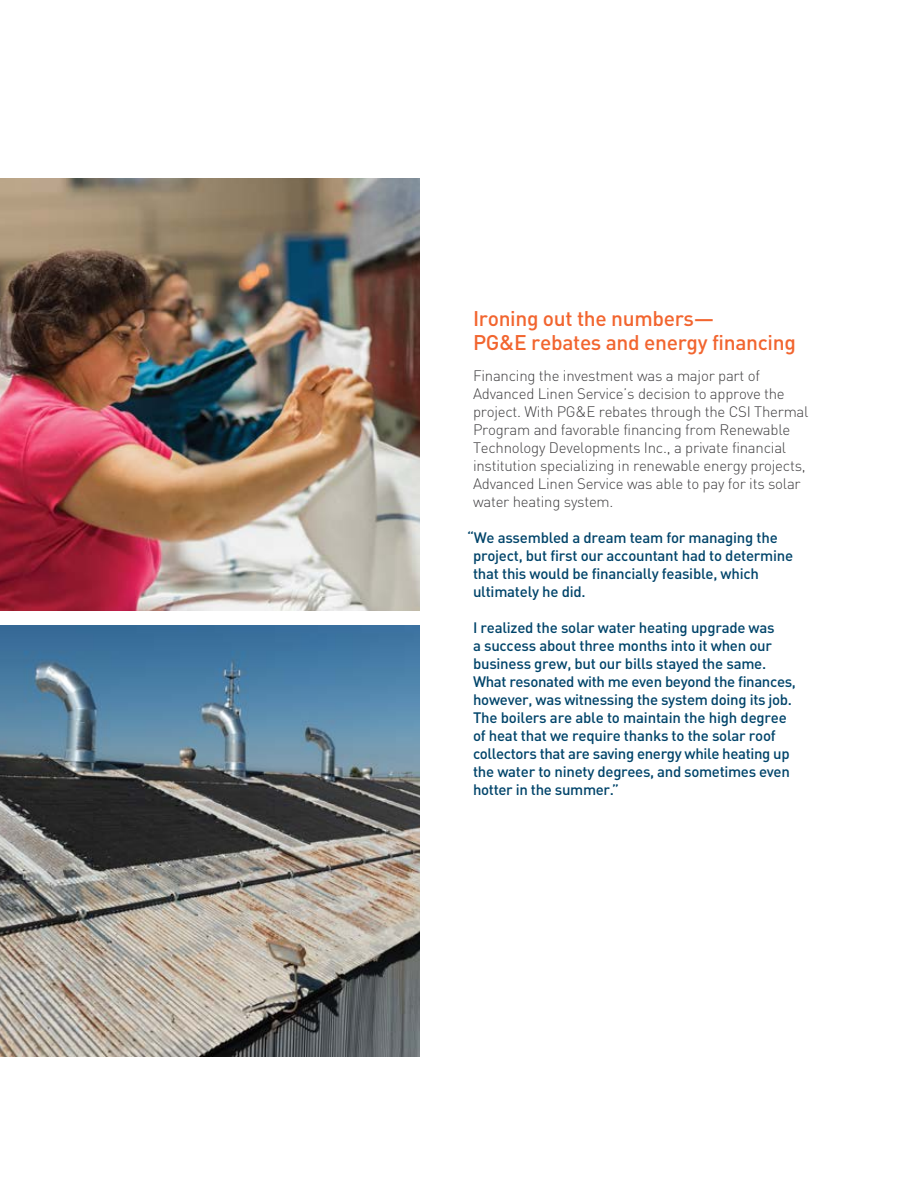
<style>
.page{position:relative;width:918px;height:1188px;background:#fff}
.page>*{position:absolute;margin:0;border:0;box-sizing:border-box;transform-origin:0 0}
.t1{font:500 21px/24px "DIN";letter-spacing:-.015em;color:#f2652f}
.t2{font:500 15px/18px "DIN";letter-spacing:-.015em;color:#00446a}
.t3{font:300 15px/18px "DIN Pro";letter-spacing:-.015em;color:#414042}
</style>
<div class="page">
<img style="left:0;top:179px;width:420px;height:432px">
<img style="left:0;top:626px;width:420px;height:431px">
<h2 class="t1" style="left:473px;top:305px;width:324px">Ironing out the numbers—<br>PG&amp;E rebates and energy financing</h2>
<p class="t3" style="left:473px;top:365px;width:337px">Financing the investment was a major part of Advanced Linen Service’s decision to approve the project. With PG&amp;E rebates through the CSI Thermal Program and favorable financing from Renewable Technology Developments Inc., a private financial institution specializing in renewable energy projects, Advanced Linen Service was able to pay for its solar water heating system.</p>
<p class="t2" style="left:473px;top:528px;width:322px;text-indent:-6px">“We assembled a dream team for managing the project, but first our accountant had to determine that this would be financially feasible, which ultimately he did.</p>
<p class="t2" style="left:473px;top:618px;width:324px">I realized the solar water heating upgrade was<br>a success about three months into it when our business grew, but our bills stayed the same.<br>What resonated with me even beyond the finances, however, was witnessing the system doing its job.<br>The boilers are able to maintain the high degree of heat that we require thanks to the solar roof collectors that are saving energy while heating up the water to ninety degrees, and sometimes even hotter in the summer.”</p>
</div>
